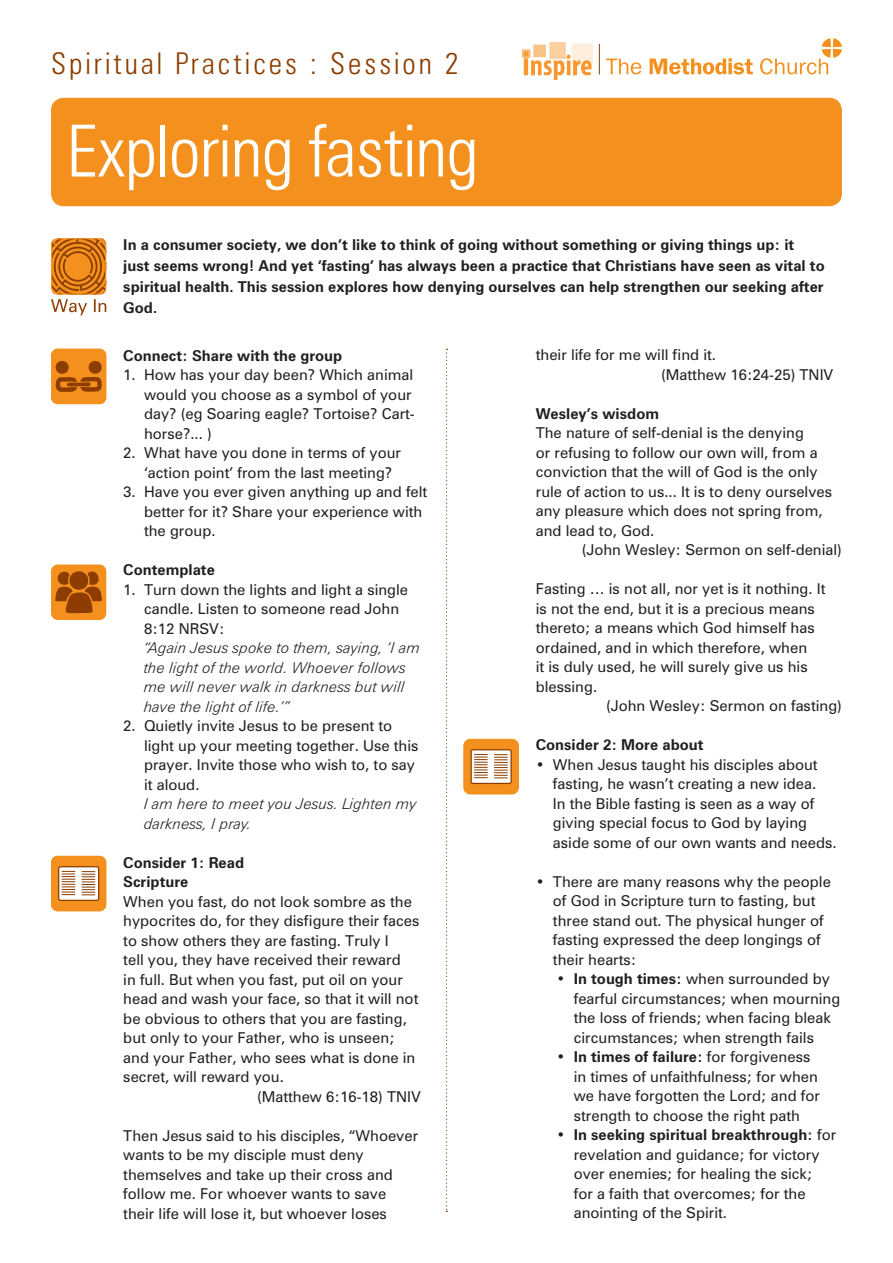
<style>
.page{position:relative;width:893px;height:1263px;background:#fff}
.page>*{position:absolute;margin:0;border:0;box-sizing:border-box;transform-origin:0 0}
.t1{font:300 condensed 72px "Zurich BT";letter-spacing:-.01em;color:#fff}
.t2{font:300 condensed 30px "Zurich BT";letter-spacing:.1em;color:#8d3d00}
.t3{font:15px/19.5px "Zurich BT";color:#231f20}
.t4{font:700 15px/21px "Zurich BT";color:#231f20}
.t5{font:italic 300 15px/19.5px "Zurich BT";color:#231f20}
.s1{font-weight:700}
</style>
<div class="page">
<div style="left:51px;top:564px;width:55px;height:56px;background:#f4901d;border-radius:7px"></div>
<svg style="left:55px;top:571px;width:47px;height:43px"></svg>
<svg style="left:446px;top:349px;width:1px;height:863px"></svg>
<svg style="left:51px;top:238px;width:55px;height:77px"></svg>
<div style="left:51px;top:98px;width:791px;height:108px;background:#f4901d;border-radius:13px"></div>
<svg style="left:606px;top:59px;width:35px;height:15px"></svg>
<svg style="left:650px;top:58px;width:103px;height:16px"></svg>
<svg style="left:760px;top:38px;width:82px;height:36px"></svg>
<img style="left:522px;top:43px;width:70px;height:37px">
<hr style="left:599px;top:44px;width:1px;height:30px;background:#8d3d00">
<svg style="left:51px;top:349px;width:55px;height:55px;background:#db7c18"></svg>
<svg style="left:51px;top:856px;width:55px;height:55px"></svg>
<svg style="left:463px;top:739px;width:56px;height:55px"></svg>
<h2 class="t2" style="left:51px;top:45px;width:409px">Spiritual Practices : Session 2</h2>
<h1 class="t1" style="left:67px;top:107px;width:413px">Exploring fasting</h1>
<p class="t4" style="left:123px;top:234px;width:703px">In a consumer society, we don’t like to think of going without something or giving things up: it<br>just seems wrong! And yet ‘fasting’ has always been a practice that Christians have seen as vital to spiritual health. This session explores how denying ourselves can help strengthen our seeking after God.</p>
<p class="t4" style="left:123px;top:345px;width:221px">Connect: Share with the group</p>
<p class="t3" style="left:144px;top:365px;width:272px;text-indent:-21px">1. How has your day been? Which animal would you choose as a symbol of your day? (eg Soaring eagle? Tortoise? Cart&shy;horse?... )</p>
<p class="t3" style="left:144px;top:443px;width:258px;text-indent:-21px">2. What have you done in terms of your ‘action point’ from the last meeting?</p>
<p class="t3" style="left:144px;top:482px;width:285px;text-indent:-21px">3. Have you ever given anything up and felt better for it? Share your experience with the group.</p>
<p class="t4" style="left:123px;top:559px;width:93px">Contemplate</p>
<p class="t3" style="left:144px;top:580px;width:266px;text-indent:-21px">1. Turn down the lights and light a single candle. Listen to someone read John<br>8:12 NRSV:</p>
<p class="t5" style="left:144px;top:638px;width:278px">“Again Jesus spoke to them, saying, ‘I am the light of the world. Whoever follows me will never walk in darkness but will have the light of life.’”</p>
<p class="t3" style="left:144px;top:716px;width:276px;text-indent:-21px">2. Quietly invite Jesus to be present to light up your meeting together. Use this prayer. Invite those who wish to, to say it aloud.</p>
<p class="t5" style="left:144px;top:794px;width:274px">I am here to meet you Jesus. Lighten my darkness, I pray.</p>
<p class="t4" style="left:123px;top:852px;width:122px;line-height:19.5px">Consider 1: Read<br>Scripture</p>
<p class="t3" style="left:123px;top:892px;width:290px">When you fast, do not look sombre as the</p>
<p class="t3" style="left:123px;top:911px;width:298px">hypocrites do, for they disfigure their faces</p>
<p class="t3" style="left:123px;top:931px;width:267px">to show others they are fasting. Truly I</p>
<p class="t3" style="left:123px;top:950px;width:279px">tell you, they have received their reward</p>
<p class="t3" style="left:123px;top:970px;width:281px">in full. But when you fast, put oil on your</p>
<p class="t3" style="left:123px;top:989px;width:297px">head and wash your face, so that it will not</p>
<p class="t3" style="left:123px;top:1009px;width:285px">be obvious to others that you are fasting,</p>
<p class="t3" style="left:123px;top:1028px;width:273px">but only to your Father, who is unseen;</p>
<p class="t3" style="left:123px;top:1048px;width:294px">and your Father, who sees what is done in</p>
<p class="t3" style="left:123px;top:1067px;width:162px">secret, will reward you.</p>
<p class="t3" style="left:257px;top:1087px;width:165px">(Matthew 6:16-18) TNIV</p>
<p class="t3" style="left:123px;top:1126px;width:296px">Then Jesus said to his disciples, “Whoever wants to be my disciple must deny themselves and take up their cross and follow me. For whoever wants to save their life will lose it, but whoever loses</p>
<p class="t3" style="left:661px;top:345px;width:174px;text-indent:-125px">their life for me will find it.<br>(Matthew 16:24-25) TNIV</p>
<p class="t4" style="left:536px;top:403px;width:125px">Wesley’s wisdom</p>
<p class="t3" style="left:536px;top:423px;width:298px">The nature of self-denial is the denying<br>or refusing to follow our own will, from a conviction that the will of God is the only rule of action to us... It is to deny ourselves any pleasure which does not spring from, and lead to, God.</p>
<p class="t3" style="left:582px;top:540px;width:262px">(John Wesley: Sermon on self-denial)</p>
<p class="t3" style="left:536px;top:579px;width:291px">Fasting … is not all, nor yet is it nothing. It</p>
<p class="t3" style="left:536px;top:598px;width:281px">is not the end, but it is a precious means</p>
<p class="t3" style="left:536px;top:618px;width:280px">thereto; a means which God himself has</p>
<p class="t3" style="left:536px;top:637px;width:273px">ordained, and in which therefore, when</p>
<p class="t3" style="left:536px;top:657px;width:273px">it is duly used, he will surely give us his</p>
<p class="t3" style="left:536px;top:676px;width:63px">blessing.</p>
<p class="t3" style="left:606px;top:696px;width:237px">(John Wesley: Sermon on fasting)</p>
<p class="t4" style="left:536px;top:734px;width:169px">Consider 2: More about</p>
<p class="t3" style="left:553px;top:754px;width:285px;text-indent:-17px">• When Jesus taught his disciples about fasting, he wasn’t creating a new idea.<br>In the Bible fasting is seen as a way of giving special focus to God by laying aside some of our own wants and needs.</p>
<p class="t3" style="left:553px;top:871px;width:279px;text-indent:-17px">• There are many reasons why the people of God in Scripture turn to fasting, but three stand out. The physical hunger of fasting expressed the deep longings of their hearts:</p>
<p class="t3" style="left:574px;top:969px;width:268px;text-indent:-17px">• <span class="s1">In tough times:</span> when surrounded by fearful circumstances; when mourning the loss of friends; when facing bleak circumstances; when strength fails</p>
<p class="t3" style="left:574px;top:1047px;width:248px;text-indent:-17px">• <span class="s1">In times of failure:</span> for forgiveness in times of unfaithfulness; for when we have forgotten the Lord; and for strength to choose the right path</p>
<p class="t3" style="left:574px;top:1125px;width:264px;text-indent:-17px">• <span class="s1">In seeking spiritual breakthrough:</span> for revelation and guidance; for victory over enemies; for healing the sick;<br>for a faith that overcomes; for the anointing of the Spirit.</p>
</div>
